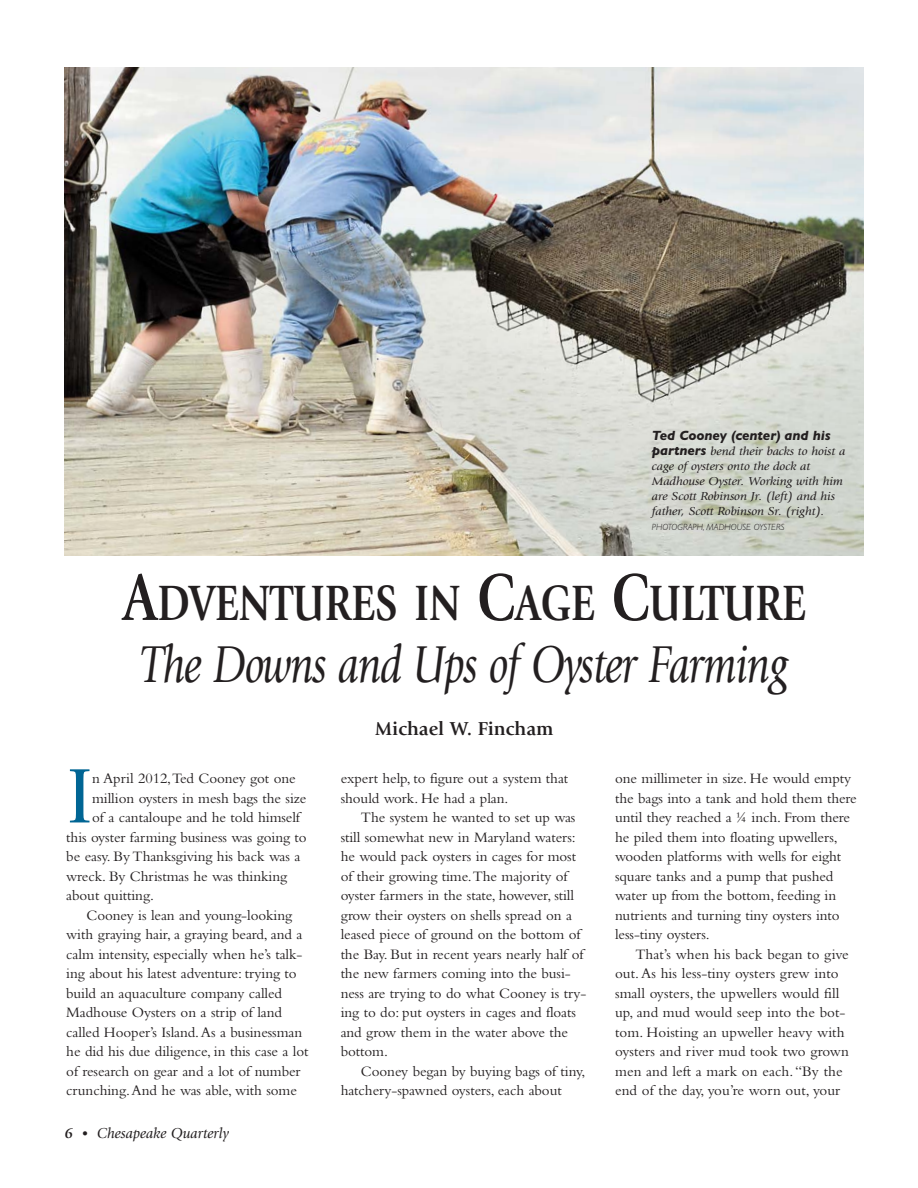
<style>
.page{position:relative;width:918px;height:1188px;background:#fff}
.page>*{position:absolute;margin:0;border:0;box-sizing:border-box;transform-origin:0 0}
.t1{font:80.55px "Giovanni";color:#006594}
.t2{font:italic 54px "Giovanni";letter-spacing:-.02em;color:#231f20;scale:.8 1}
.t3{font:700 51.75px "Giovanni";color:#231f20;scale:.8 1}
.t4{font:700 19.5px "Giovanni";color:#231f20}
.t5{font:15px/19.5px "Bembo";letter-spacing:-.005em;color:#231f20}
.t6{font:italic 15px "Giovanni";color:#231f20}
.t7{font:italic 700 13.5px "Gill Sans";letter-spacing:-.005em;color:#231f20}
.t8{font:italic 12px/15px "Giovanni";letter-spacing:-.01em;color:#231f20;scale:1.1 1}
.t9{font:italic 300 9px "Gill Sans";color:#231f20}
.s1{font-family:"Gill Sans";font-weight:700;font-size:13.5px}
.s2{font-size:69px}
.s3{font-weight:700}
.s4{font-family:"Bembo";font-weight:700;font-style:normal}
</style>
<div class="page">
<img style="left:65px;top:68px;width:799px;height:487px">
<p class="t7" style="left:652px;top:431px;width:180px">Ted Cooney (center) and his</p>
<p class="t8" style="left:652px;top:444px;width:178px"><span class="s1">partners</span> bend their backs to hoist a cage of oysters onto the dock at Madhouse Oyster. Working with him are Scott Robinson Jr. (left) and his father, Scott Robinson Sr. (right).</p>
<p class="t9" style="left:652px;top:524px;width:134px">PHOTOGRAPH, MADHOUSE OYSTERS</p>
<h3 class="t3" style="left:123px;top:573px;width:856px"><span class="s2">A</span>DVENTURES IN <span class="s2">C</span>AGE <span class="s2">C</span>ULTURE</h3>
<h2 class="t2" style="left:140px;top:634px;width:812px">The Downs and Ups of Oyster Farming</h2>
<h1 class="t1" style="left:66px;top:751px;width:28px">I</h1>
<p class="t5" style="left:92px;top:769px;width:205px">n April 2012, Ted Cooney got one</p>
<p class="t5" style="left:92px;top:788px;width:216px">million oysters in mesh bags the size</p>
<p class="t5" style="left:92px;top:808px;width:209px">of a cantaloupe and he told himself</p>
<p class="t5" style="left:66px;top:827px;width:242px">this oyster farming business was going to</p>
<p class="t5" style="left:66px;top:847px;width:236px">be easy. By Thanksgiving his back was a</p>
<p class="t5" style="left:66px;top:866px;width:222px">wreck. By Christmas he was thinking</p>
<p class="t5" style="left:66px;top:886px;width:89px">about quitting.</p>
<p class="t5" style="left:87px;top:905px;width:207px">Cooney is lean and young-looking</p>
<p class="t5" style="left:66px;top:925px;width:238px">with graying hair, a graying beard, and a</p>
<p class="t5" style="left:66px;top:944px;width:238px">calm intensity, especially when he’s talk-</p>
<p class="t5" style="left:66px;top:964px;width:232px">ing about his latest adventure: trying to</p>
<p class="t5" style="left:66px;top:983px;width:217px">build an aquaculture company called</p>
<p class="t5" style="left:66px;top:1003px;width:217px">Madhouse Oysters on a strip of land</p>
<p class="t5" style="left:66px;top:1022px;width:237px">called Hooper’s Island. As a businessman</p>
<p class="t5" style="left:66px;top:1042px;width:244px">he did his due diligence, in this case a lot</p>
<p class="t5" style="left:66px;top:1061px;width:236px">of research on gear and a lot of number</p>
<p class="t5" style="left:66px;top:1081px;width:232px">crunching. And he was able, with some</p>
<p class="t6" style="left:65px;top:1125px;width:166px"><span class="s3">6</span> <span class="s4">•</span> Chesapeake Quarterly</p>
<h3 class="t4" style="left:375px;top:717px;width:180px">Michael W. Fincham</h3>
<p class="t5" style="left:341px;top:769px;width:229px">expert help, to figure out a system that should work. He had a plan.</p>
<p class="t5" style="left:341px;top:808px;width:247px;text-indent:20px">The system he wanted to set up was still somewhat new in Maryland waters: he would pack oysters in cages for most of their growing time. The majority of oyster farmers in the state, however, still grow their oysters on shells spread on a leased piece of ground on the bottom of the Bay. But in recent years nearly half of the new farmers coming into the busi&shy;ness are trying to do what Cooney is try&shy;ing to do: put oysters in cages and floats and grow them in the water above the bottom.</p>
<p class="t5" style="left:341px;top:1061px;width:246px;text-indent:20px">Cooney began by buying bags of tiny, hatchery-spawned oysters, each about</p>
<p class="t5" style="left:615px;top:769px;width:243px">one millimeter in size. He would empty the bags into a tank and hold them there until they reached a ¼ inch. From there he piled them into floating upwellers, wooden platforms with wells for eight square tanks and a pump that pushed water up from the bottom, feeding in nutrients and turning tiny oysters into less-tiny oysters.</p>
<p class="t5" style="left:615px;top:944px;width:235px;text-indent:20px">That’s when his back began to give out. As his less-tiny oysters grew into small oysters, the upwellers would fill up, and mud would seep into the bot&shy;tom. Hoisting an upweller heavy with oysters and river mud took two grown men and left a mark on each. “By the end of the day, you’re worn out, your</p>
</div>
